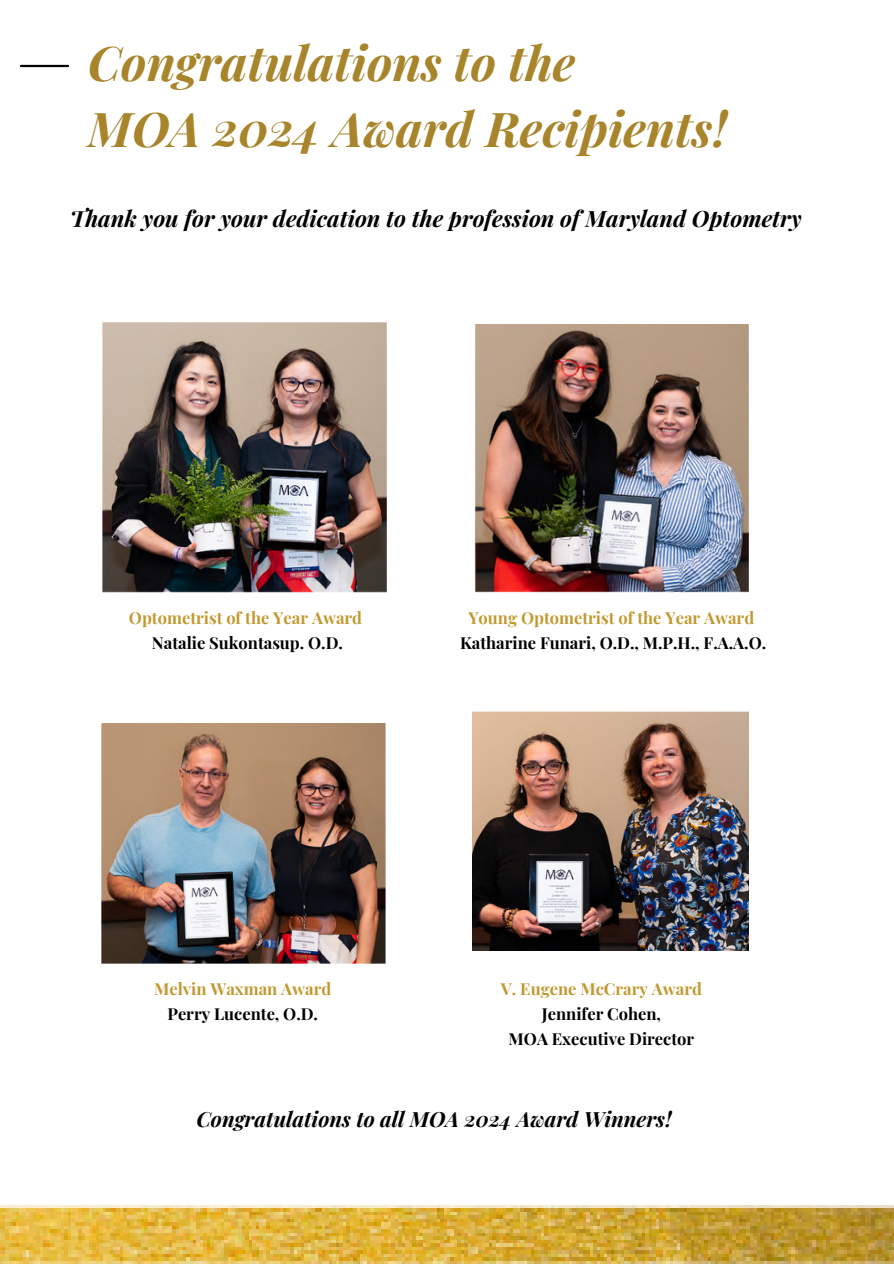
<style>
.page{position:relative;width:894px;height:1264px;background:#fff}
.page>*{position:absolute;margin:0;border:0;box-sizing:border-box;transform-origin:0 0}
.t1{font:italic 700 48px/66.3px "Playfair Display";color:#a8842b}
.t2{font:italic 700 22.5px "Playfair Display";color:#000}
.t3{font:italic 700 21px "Playfair Display";color:#000}
.t4{font:700 16.5px "Playfair Display";color:#000}
.t5{font:700 16.5px "Playfair Display";color:#c29930}
</style>
<div class="page">
<img style="left:0;top:64px;width:893px;height:1199px">
<hr style="left:21px;top:65px;width:47px;height:2px;background:#000">
<img style="left:103px;top:322px;width:283px;height:270px">
<img style="left:474px;top:324px;width:274px;height:268px">
<img style="left:101px;top:723px;width:285px;height:240px">
<img style="left:472px;top:711px;width:275px;height:239px">
<p class="t1" style="left:88px;top:28px;width:640px">Congratulations to the<br>MOA 2024 Award Recipients!</p>
<p class="t2" style="left:70px;top:203px;width:732px">Thank you for your dedication to the profession of Maryland Optometry</p>
<p class="t5" style="left:129px;top:606px;width:234px">Optometrist of the Year Award</p>
<p class="t4" style="left:152px;top:631px;width:192px">Natalie Sukontasup. O.D.</p>
<p class="t5" style="left:468px;top:606px;width:287px">Young Optometrist of the Year Award</p>
<p class="t4" style="left:460px;top:631px;width:307px">Katharine Funari, O.D., M.P.H., F.A.A.O.</p>
<p class="t5" style="left:154px;top:977px;width:179px">Melvin Waxman Award</p>
<p class="t4" style="left:167px;top:1002px;width:152px">Perry Lucente, O.D.</p>
<p class="t5" style="left:500px;top:977px;width:202px">V. Eugene McCrary Award</p>
<p class="t4" style="left:541px;top:1002px;width:121px">Jennifer Cohen,</p>
<h2 class="t4" style="left:508px;top:1026px;width:187px">MOA Executive Director</h2>
<p class="t3" style="left:196px;top:1104px;width:476px">Congratulations to all MOA 2024 Award Winners!</p>
</div>
